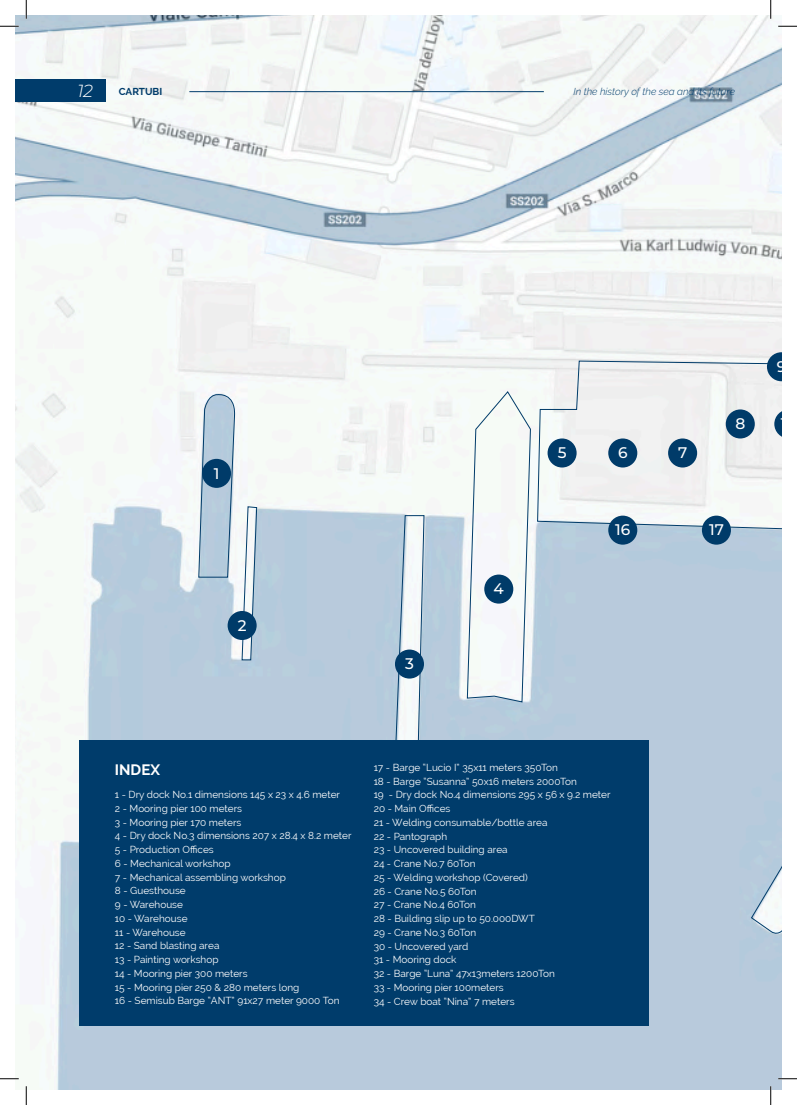
<style>
.page{position:relative;width:797px;height:1105px;background:#fff}
.page>*{position:absolute;margin:0;border:0;box-sizing:border-box;transform-origin:0 0}
.t1{font:italic 300 17.5px "Montserrat";color:#fff}
.t2{font:500 15.38px "Montserrat";color:#fff}
.Paragraph_Black{font:700 15px "Raleway";color:#fff}
.Paragraph_Black-2{font:10px "Raleway";color:#fff}
.t3{font:italic 300 10px "Raleway";color:#003c6b}
.t4{font:700 10px "Raleway";color:#003c6b}
</style>
<div class="page">
<img style="left:16px;top:16px;width:765px;height:1073px">
<svg style="left:198px;top:392px;width:37px;height:186px"></svg>
<svg style="left:241px;top:506px;width:16px;height:154px"></svg>
<svg style="left:394px;top:515px;width:30px;height:225px"></svg>
<svg style="left:466px;top:391px;width:65px;height:312px"></svg>
<svg style="left:537px;top:360px;width:244px;height:176px"></svg>
<svg style="left:750px;top:568px;width:31px;height:369px;background:#baccdd"></svg>
<div style="left:202px;top:459px;width:29px;height:29px;background:#003b69;border-radius:50%"></div>
<div style="left:228px;top:611px;width:29px;height:29px;background:#003b69;border-radius:50%"></div>
<div style="left:395px;top:649px;width:29px;height:30px;background:#003b69;border-radius:50%"></div>
<div style="left:484px;top:575px;width:29px;height:29px;background:#003b69;border-radius:50%"></div>
<div style="left:547px;top:438px;width:29px;height:29px;background:#003b69;border-radius:50%"></div>
<div style="left:608px;top:438px;width:29px;height:29px;background:#003b69;border-radius:50%"></div>
<div style="left:608px;top:516px;width:29px;height:29px;background:#003b69;border-radius:50%"></div>
<div style="left:702px;top:516px;width:29px;height:29px;background:#003b69;border-radius:50%"></div>
<div style="left:668px;top:438px;width:29px;height:29px;background:#003b69;border-radius:50%"></div>
<div style="left:725px;top:409px;width:29px;height:29px;background:#003b69;border-radius:50%"></div>
<svg style="left:774px;top:409px;width:7px;height:29px"></svg>
<svg style="left:767px;top:352px;width:14px;height:29px"></svg>
<div style="left:79px;top:740px;width:570px;height:285px;background:#003c6b"></div>
<div style="left:16px;top:79px;width:90px;height:23px;background:#003c6b"></div>
<hr style="left:189px;top:91px;width:355px;height:1px;background:#003c6b">
<svg style="left:0;top:25px;width:19px;height:2px"></svg>
<svg style="left:778px;top:25px;width:19px;height:2px"></svg>
<svg style="left:0;top:1078px;width:19px;height:1px"></svg>
<svg style="left:778px;top:1078px;width:19px;height:1px"></svg>
<svg style="left:25px;top:0;width:2px;height:19px"></svg>
<svg style="left:25px;top:1086px;width:2px;height:19px"></svg>
<svg style="left:770px;top:0;width:1px;height:19px"></svg>
<svg style="left:770px;top:1086px;width:1px;height:19px"></svg>
<h1 class="t1" style="left:77px;top:79px;width:17px">12</h1>
<p class="t4" style="left:119px;top:86px;width:45px">CARTUBI</p>
<p class="t3" style="left:573px;top:86px;width:163px">In the history of the sea and its future</p>
<p class="t2" style="left:776px;top:356px;width:11px">9</p>
<p class="t2" style="left:214px;top:462px;width:7px">1</p>
<p class="t2" style="left:238px;top:614px;width:10px">2</p>
<p class="t2" style="left:405px;top:653px;width:10px">3</p>
<p class="t2" style="left:493px;top:578px;width:12px">4</p>
<p class="t2" style="left:557px;top:442px;width:10px">5</p>
<p class="t2" style="left:618px;top:442px;width:11px">6</p>
<p class="t2" style="left:678px;top:442px;width:11px">7</p>
<p class="t2" style="left:735px;top:413px;width:11px">8</p>
<p class="t2" style="left:780px;top:413px;width:17px">10</p>
<p class="t2" style="left:615px;top:519px;width:17px">16</p>
<p class="t2" style="left:709px;top:519px;width:16px">17</p>
<p class="Paragraph_Black" style="left:115px;top:762px;width:47px">INDEX</p>
<p class="Paragraph_Black-2" style="left:115px;top:789px;width:227px">1 - Dry dock No.1 dimensions 145 x 23 x 4.6 meter</p>
<p class="Paragraph_Black-2" style="left:115px;top:802px;width:129px">2 - Mooring pier 100 meters</p>
<p class="Paragraph_Black-2" style="left:115px;top:816px;width:128px">3 - Mooring pier 170 meters</p>
<p class="Paragraph_Black-2" style="left:115px;top:830px;width:238px">4 - Dry dock No.3 dimensions 207 x 28.4 x 8.2 meter</p>
<p class="Paragraph_Black-2" style="left:115px;top:844px;width:100px">5 - Production Offices</p>
<p class="Paragraph_Black-2" style="left:115px;top:857px;width:117px">6 - Mechanical workshop</p>
<p class="Paragraph_Black-2" style="left:115px;top:871px;width:172px">7 - Mechanical assembling workshop</p>
<p class="Paragraph_Black-2" style="left:115px;top:885px;width:72px">8 - Guesthouse</p>
<p class="Paragraph_Black-2" style="left:115px;top:899px;width:70px">9 - Warehouse</p>
<p class="Paragraph_Black-2" style="left:115px;top:912px;width:74px">10 - Warehouse</p>
<p class="Paragraph_Black-2" style="left:115px;top:926px;width:72px">11 - Warehouse</p>
<p class="Paragraph_Black-2" style="left:115px;top:940px;width:106px">12 - Sand blasting area</p>
<p class="Paragraph_Black-2" style="left:115px;top:954px;width:105px">13 - Painting workshop</p>
<p class="Paragraph_Black-2" style="left:115px;top:967px;width:134px">14 - Mooring pier 300 meters</p>
<p class="Paragraph_Black-2" style="left:115px;top:981px;width:186px">15 - Mooring pier 250 &amp; 280 meters long</p>
<p class="Paragraph_Black-2" style="left:115px;top:995px;width:226px">16 - Semisub Barge “ANT” 91x27 meter 9000 Ton</p>
<p class="Paragraph_Black-2" style="left:373px;top:761px;width:186px">17 - Barge “Lucio I” 35x11 meters 350Ton</p>
<p class="Paragraph_Black-2" style="left:373px;top:775px;width:205px">18 - Barge “Susanna” 50x16 meters 2000Ton</p>
<p class="Paragraph_Black-2" style="left:373px;top:789px;width:238px">19 - Dry dock No.4 dimensions 295 x 56 x 9.2 meter</p>
<p class="Paragraph_Black-2" style="left:373px;top:803px;width:78px">20 - Main Offices</p>
<p class="Paragraph_Black-2" style="left:373px;top:816px;width:175px">21 - Welding consumable/bottle area</p>
<p class="Paragraph_Black-2" style="left:373px;top:830px;width:75px">22 - Pantograph</p>
<p class="Paragraph_Black-2" style="left:373px;top:844px;width:135px">23 - Uncovered building area</p>
<p class="Paragraph_Black-2" style="left:373px;top:858px;width:103px">24 - Crane No.7 60Ton</p>
<p class="Paragraph_Black-2" style="left:373px;top:871px;width:156px">25 - Welding workshop (Covered)</p>
<p class="Paragraph_Black-2" style="left:373px;top:885px;width:104px">26 - Crane No.5 60Ton</p>
<p class="Paragraph_Black-2" style="left:373px;top:899px;width:104px">27 - Crane No.4 60Ton</p>
<p class="Paragraph_Black-2" style="left:373px;top:913px;width:163px">28 - Building slip up to 50.000DWT</p>
<p class="Paragraph_Black-2" style="left:373px;top:926px;width:104px">29 - Crane No.3 60Ton</p>
<p class="Paragraph_Black-2" style="left:373px;top:940px;width:96px">30 - Uncovered yard</p>
<p class="Paragraph_Black-2" style="left:373px;top:954px;width:84px">31 - Mooring dock</p>
<p class="Paragraph_Black-2" style="left:373px;top:968px;width:183px">32 - Barge “Luna” 47x13meters 1200Ton</p>
<p class="Paragraph_Black-2" style="left:373px;top:981px;width:131px">33 - Mooring pier 100meters</p>
<p class="Paragraph_Black-2" style="left:373px;top:995px;width:142px">34 - Crew boat “Nina” 7 meters</p>
</div>
